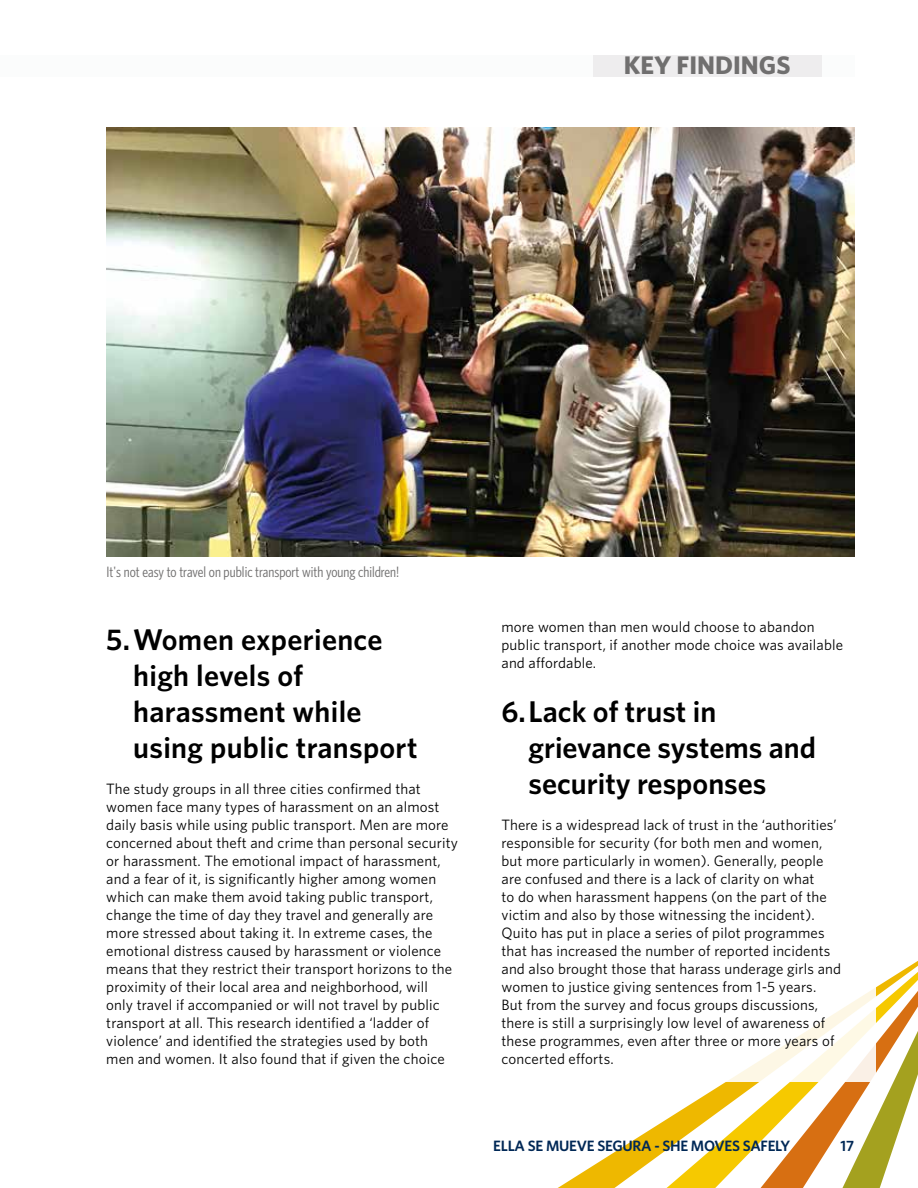
<style>
.page{position:relative;width:918px;height:1188px;background:#fff}
.page>*{position:absolute;margin:0;border:0;box-sizing:border-box;transform-origin:0 0}
.t1{font:600 30px/36px "Whitney";color:#000}
.t2{font:700 25.5px "Whitney";color:#706f6f}
.t3{font:15px/18px "Whitney";letter-spacing:.01em;color:#000}
.t4{font:15px "Whitney Condensed";color:#706f6f}
.t5{font:600 15px "Whitney";letter-spacing:-.015em;color:#002856}
</style>
<div class="page">
<svg style="left:558px;top:1128px;width:94px;height:60px"></svg>
<svg style="left:652px;top:961px;width:266px;height:227px"></svg>
<svg style="left:750px;top:975px;width:168px;height:213px"></svg>
<div style="left:0;top:55px;width:854px;height:21px;background:#fbfcfc"></div>
<div style="left:85px;top:968px;width:790px;height:114px;background:#fff"></div>
<div style="left:594px;top:55px;width:228px;height:21px;background:#eeedee"></div>
<img style="left:106px;top:128px;width:748px;height:429px">
<h2 class="t2" style="left:624px;top:48px;width:168px">KEY FINDINGS</h2>
<p class="t4" style="left:107px;top:563px;width:294px">It's not easy to travel on public transport with young children!</p>
<h1 class="t1" style="left:133px;top:621px;width:286px;text-indent:-27px">5.Women experience high levels of harassment while using public transport</h1>
<p class="t3" style="left:106px;top:779px;width:353px">The study groups in all three cities confirmed that women face many types of harassment on an almost daily basis while using public transport. Men are more concerned about theft and crime than personal security or harassment. The emotional impact of harassment, and a fear of it, is significantly higher among women which can make them avoid taking public transport, change the time of day they travel and generally are more stressed about taking it. In extreme cases, the emotional distress caused by harassment or violence means that they restrict their transport horizons to the proximity of their local area and neighborhood, will only travel if accompanied or will not travel by public transport at all. This research identified a ‘ladder of violence’ and identified the strategies used by both men and women. It also found that if given the choice</p>
<p class="t3" style="left:502px;top:617px;width:343px">more women than men would choose to abandon public transport, if another mode choice was available and affordable.</p>
<h1 class="t1" style="left:529px;top:693px;width:289px;text-indent:-27px">6.Lack of trust in grievance systems and security responses</h1>
<p class="t3" style="left:502px;top:815px;width:341px">There is a widespread lack of trust in the ‘authorities’ responsible for security (for both men and women, but more particularly in women). Generally, people are confused and there is a lack of clarity on what<br>to do when harassment happens (on the part of the victim and also by those witnessing the incident).<br>Quito has put in place a series of pilot programmes that has increased the number of reported incidents and also brought those that harass underage girls and women to justice giving sentences from 1-5 years.<br>But from the survey and focus groups discussions, there is still a surprisingly low level of awareness of these programmes, even after three or more years of concerted efforts.</p>
<p class="t5" style="left:493px;top:1136px;width:299px">ELLA SE MUEVE SEGURA - SHE MOVES SAFELY</p>
<p class="t5" style="left:840px;top:1136px;width:15px">17</p>
</div>
